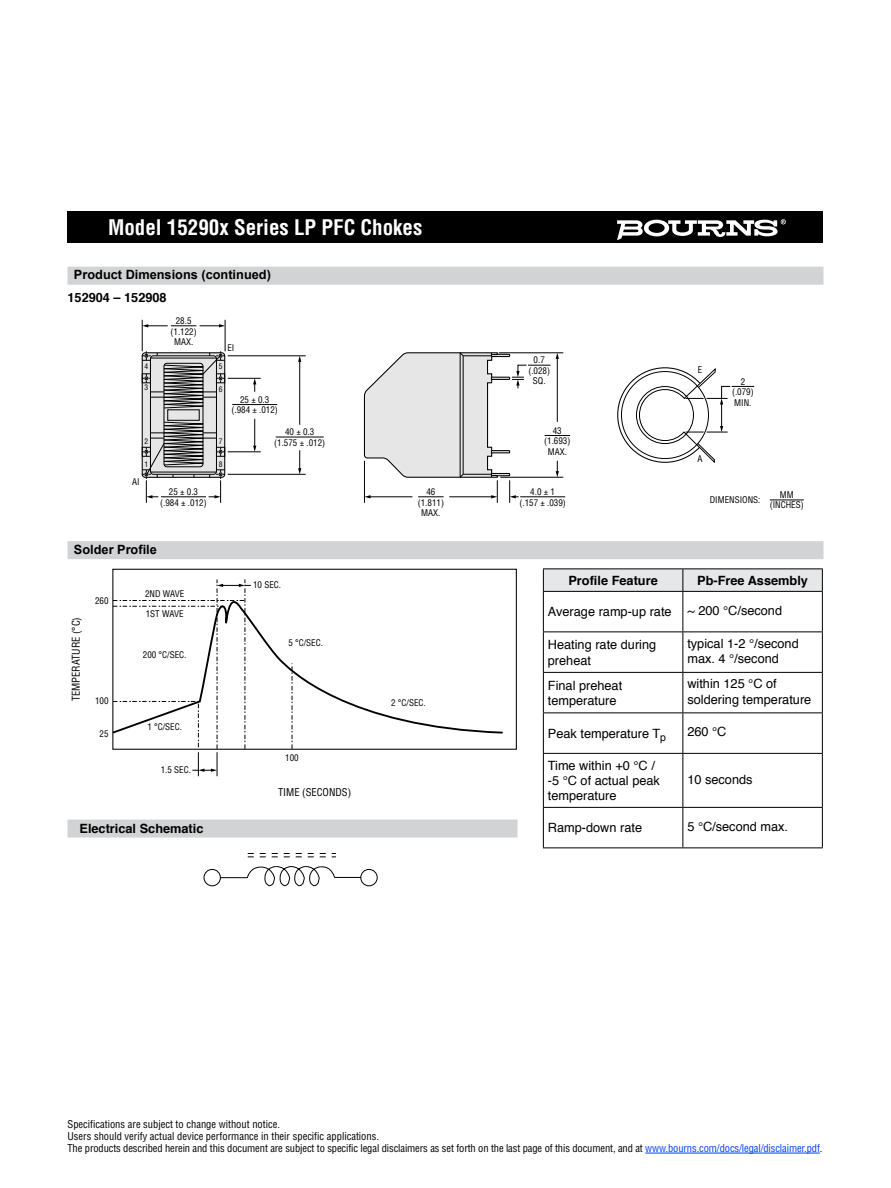
<style>
.page{position:relative;width:891px;height:1188px;background:#fff}
.page>*{position:absolute;margin:0;border:0;box-sizing:border-box;transform-origin:0 0}
.t1{font:700 condensed 21px "Helvetica";color:#fff}
.t2{font:12.75px/15.3px "Helvetica";color:#000}
.t3{font:700 12.75px "Helvetica";color:#000}
.t4{font:700 12.75px "Arial";color:#000}
.t5{font:condensed 10.5px/12px "Helvetica";letter-spacing:-.01em;color:#000}
.t6{font:condensed 9px/10.5px "Helvetica";color:#000;text-align:center}
.t7{font:condensed 7.5px "Helvetica";color:#000}
.s1{color:#0042f4}
</style>
<div class="page">
<div style="left:68px;top:212px;width:756px;height:31px;background:#000"></div>
<svg style="left:617px;top:219px;width:169px;height:21px"></svg>
<div style="left:68px;top:541px;width:756px;height:18px;background:#d1d3d4"></div>
<div style="left:112px;top:569px;width:405px;height:181px;border:1px solid #000"></div>
<svg style="left:251px;top:620px;width:252px;height:115px"></svg>
<svg style="left:292px;top:663px;width:1px;height:86px"></svg>
<svg style="left:112px;top:579px;width:139px;height:197px"></svg>
<hr style="left:543px;top:568px;width:140px;height:1px;background:#000">
<hr style="left:683px;top:568px;width:140px;height:1px;background:#000">
<svg style="left:543px;top:569px;width:280px;height:22px"></svg>
<hr style="left:543px;top:591px;width:140px;height:1px;background:#000">
<hr style="left:543px;top:592px;width:1px;height:40px;background:#000">
<hr style="left:683px;top:591px;width:140px;height:1px;background:#000">
<hr style="left:682px;top:592px;width:1px;height:40px;background:#000">
<hr style="left:543px;top:632px;width:140px;height:1px;background:#000">
<hr style="left:543px;top:632px;width:1px;height:40px;background:#000">
<hr style="left:683px;top:632px;width:140px;height:1px;background:#000">
<hr style="left:682px;top:632px;width:1px;height:40px;background:#000">
<hr style="left:543px;top:672px;width:140px;height:1px;background:#000">
<hr style="left:543px;top:673px;width:1px;height:39px;background:#000">
<hr style="left:683px;top:672px;width:140px;height:1px;background:#000">
<hr style="left:682px;top:673px;width:1px;height:39px;background:#000">
<hr style="left:543px;top:712px;width:140px;height:1px;background:#000">
<hr style="left:543px;top:713px;width:1px;height:40px;background:#000">
<hr style="left:683px;top:712px;width:140px;height:1px;background:#000">
<hr style="left:682px;top:713px;width:1px;height:40px;background:#000">
<hr style="left:543px;top:753px;width:140px;height:1px;background:#000">
<hr style="left:543px;top:754px;width:1px;height:53px;background:#000">
<hr style="left:683px;top:753px;width:140px;height:1px;background:#000">
<hr style="left:682px;top:754px;width:1px;height:53px;background:#000">
<hr style="left:543px;top:807px;width:140px;height:1px;background:#000">
<hr style="left:543px;top:808px;width:1px;height:40px;background:#000">
<hr style="left:683px;top:807px;width:140px;height:1px;background:#000">
<hr style="left:682px;top:808px;width:1px;height:40px;background:#000">
<hr style="left:543px;top:848px;width:140px;height:1px;background:#000">
<hr style="left:683px;top:848px;width:140px;height:1px;background:#000">
<hr style="left:822px;top:592px;width:1px;height:40px;background:#000">
<hr style="left:822px;top:632px;width:1px;height:40px;background:#000">
<hr style="left:822px;top:673px;width:1px;height:39px;background:#000">
<hr style="left:822px;top:713px;width:1px;height:40px;background:#000">
<hr style="left:822px;top:754px;width:1px;height:53px;background:#000">
<hr style="left:822px;top:808px;width:1px;height:40px;background:#000">
<hr style="left:645px;top:1153px;width:175px;height:1px;background:#0042f4">
<div style="left:68px;top:267px;width:756px;height:18px;background:#d1d3d4"></div>
<div style="left:142px;top:353px;width:83px;height:124px;background:#e6e6e6;border-radius:3px"></div>
<div style="left:167px;top:410px;width:32px;height:11px;border:1px solid #000"></div>
<svg style="left:142px;top:351px;width:83px;height:57px"></svg>
<hr style="left:225px;top:320px;width:1px;height:31px;background:#000">
<hr style="left:142px;top:320px;width:1px;height:31px;background:#000">
<svg style="left:142px;top:324px;width:83px;height:3px"></svg>
<svg style="left:142px;top:422px;width:83px;height:81px"></svg>
<svg style="left:253px;top:379px;width:3px;height:13px"></svg>
<hr style="left:299px;top:361px;width:1px;height:64px;background:#000">
<svg style="left:298px;top:357px;width:3px;height:5px"></svg>
<svg style="left:253px;top:419px;width:3px;height:33px"></svg>
<svg style="left:298px;top:450px;width:3px;height:24px"></svg>
<hr style="left:228px;top:378px;width:33px;height:1px;background:#000">
<hr style="left:228px;top:356px;width:78px;height:1px;background:#000">
<hr style="left:228px;top:474px;width:78px;height:1px;background:#000">
<hr style="left:228px;top:452px;width:33px;height:1px;background:#000">
<hr style="left:232px;top:404px;width:45px;height:1px;background:#000">
<hr style="left:276px;top:437px;width:48px;height:1px;background:#000">
<svg style="left:363px;top:352px;width:207px;height:151px"></svg>
<hr style="left:520px;top:497px;width:45px;height:1px;background:#000">
<svg style="left:617px;top:367px;width:137px;height:96px"></svg>
<hr style="left:770px;top:500px;width:34px;height:1px;background:#000">
<div style="left:68px;top:820px;width:450px;height:18px;background:#d1d3d4"></div>
<svg style="left:219px;top:853px;width:142px;height:33px"></svg>
<div style="left:360px;top:869px;width:18px;height:17px;border:1px solid #000;border-radius:50%"></div>
<div style="left:204px;top:869px;width:17px;height:17px;border:1px solid #000;border-radius:50%"></div>
<h1 class="t1" style="left:108px;top:214px;width:316px">Model 15290x Series LP PFC Chokes</h1>
<p class="t4" style="left:74px;top:266px;width:198px">Product Dimensions (continued)</p>
<p class="t3" style="left:68px;top:287px;width:101px">152904 – 152908</p>
<p class="t7" style="left:144px;top:361px;width:5px">4</p>
<p class="t7" style="left:144px;top:383px;width:5px">3</p>
<p class="t6" style="left:171px;top:316px;width:28px">28.5 (1.122)<br>MAX.</p>
<p class="t7" style="left:144px;top:436px;width:5px">2</p>
<p class="t7" style="left:144px;top:459px;width:5px">1</p>
<p class="t6" style="left:132px;top:477px;width:9px">AI</p>
<p class="t6" style="left:160px;top:487px;width:48px">25 ± 0.3 (.984 ± .012)</p>
<p class="t6" style="left:227px;top:343px;width:9px">EI</p>
<p class="t7" style="left:219px;top:361px;width:5px">5</p>
<p class="t7" style="left:219px;top:384px;width:5px">6</p>
<p class="t7" style="left:219px;top:436px;width:5px">7</p>
<p class="t7" style="left:219px;top:459px;width:5px">8</p>
<p class="t6" style="left:231px;top:394px;width:48px">25 ± 0.3 (.984 ± .012)</p>
<p class="t6" style="left:274px;top:427px;width:52px">40 ± 0.3 (1.575 ± .012)</p>
<p class="t4" style="left:74px;top:541px;width:84px">Solder Profile</p>
<p class="t5" style="left:70px;top:701px;width:86px;rotate:-90deg">TEMPERATURE (°C)</p>
<p class="t6" style="left:95px;top:595px;width:15px">260</p>
<p class="t6" style="left:95px;top:696px;width:15px">100</p>
<p class="t6" style="left:100px;top:728px;width:10px">25</p>
<p class="t6" style="left:145px;top:588px;width:41px">2ND WAVE</p>
<p class="t6" style="left:146px;top:608px;width:39px">1ST WAVE</p>
<p class="t6" style="left:143px;top:650px;width:45px">200 °C/SEC.</p>
<p class="t6" style="left:147px;top:722px;width:36px">1 °C/SEC.</p>
<p class="t6" style="left:161px;top:765px;width:32px">1.5 SEC.</p>
<p class="t3" style="left:80px;top:818px;width:126px">Electrical Schematic</p>
<p class="t6" style="left:253px;top:580px;width:30px">10 SEC.</p>
<p class="t6" style="left:288px;top:637px;width:36px">5 °C/SEC.</p>
<p class="t6" style="left:285px;top:752px;width:15px">100</p>
<p class="t5" style="left:278px;top:786px;width:75px">TIME (SECONDS)</p>
<p class="t6" style="left:418px;top:487px;width:28px">46 (1.811)<br>MAX.</p>
<p class="t6" style="left:391px;top:698px;width:36px">2 °C/SEC.</p>
<p class="t6" style="left:528px;top:355px;width:23px">0.7 (.028)<br>SQ.</p>
<p class="t6" style="left:544px;top:425px;width:28px">43 (1.693)<br>MAX.</p>
<p class="t6" style="left:519px;top:487px;width:48px">4.0 ± 1<br>(.157 ± .039)</p>
<p class="t6" style="left:698px;top:365px;width:6px">E</p>
<p class="t6" style="left:732px;top:376px;width:23px">2 (.079)<br>MIN.</p>
<p class="t6" style="left:698px;top:453px;width:7px">A</p>
<p class="t6" style="left:710px;top:495px;width:52px">DIMENSIONS:</p>
<p class="t6" style="left:770px;top:489px;width:36px">MM (INCHES)</p>
<p class="t3" style="left:568px;top:570px;width:91px">Profile Feature</p>
<p class="t3" style="left:697px;top:570px;width:112px">Pb-Free Assembly</p>
<p class="t2" style="left:548px;top:605px;width:236px">Average ramp-up rate ~ 200 °C/second</p>
<p class="t2" style="left:548px;top:638px;width:110px">Heating rate during preheat</p>
<p class="t2" style="left:687px;top:636px;width:113px">typical 1-2 °/second max. 4 °/second</p>
<p class="t2" style="left:548px;top:678px;width:76px">Final preheat temperature</p>
<p class="t2" style="left:687px;top:677px;width:126px">within 125 °C of soldering temperature</p>
<p class="t2" style="left:548px;top:726px;width:120px">Peak temperature T<sub>p</sub></p>
<p class="t2" style="left:687px;top:725px;width:41px">260 °C</p>
<p class="t2" style="left:548px;top:758px;width:114px">Time within +0 °C / -5 °C of actual peak temperature</p>
<p class="t2" style="left:687px;top:772px;width:67px">10 seconds</p>
<p class="t2" style="left:548px;top:821px;width:96px">Ramp-down rate</p>
<p class="t2" style="left:687px;top:819px;width:102px">5 °C/second max.</p>
<p class="t5" style="left:68px;top:1118px;width:756px">Specifications are subject to change without notice.<br>Users should verify actual device performance in their specific applications.<br>The products described herein and this document are subject to specific legal disclaimers as set forth on the last page of this document, and at <span class="s1">www.bourns.com/docs/legal/disclaimer.pdf</span>.</p>
</div>
